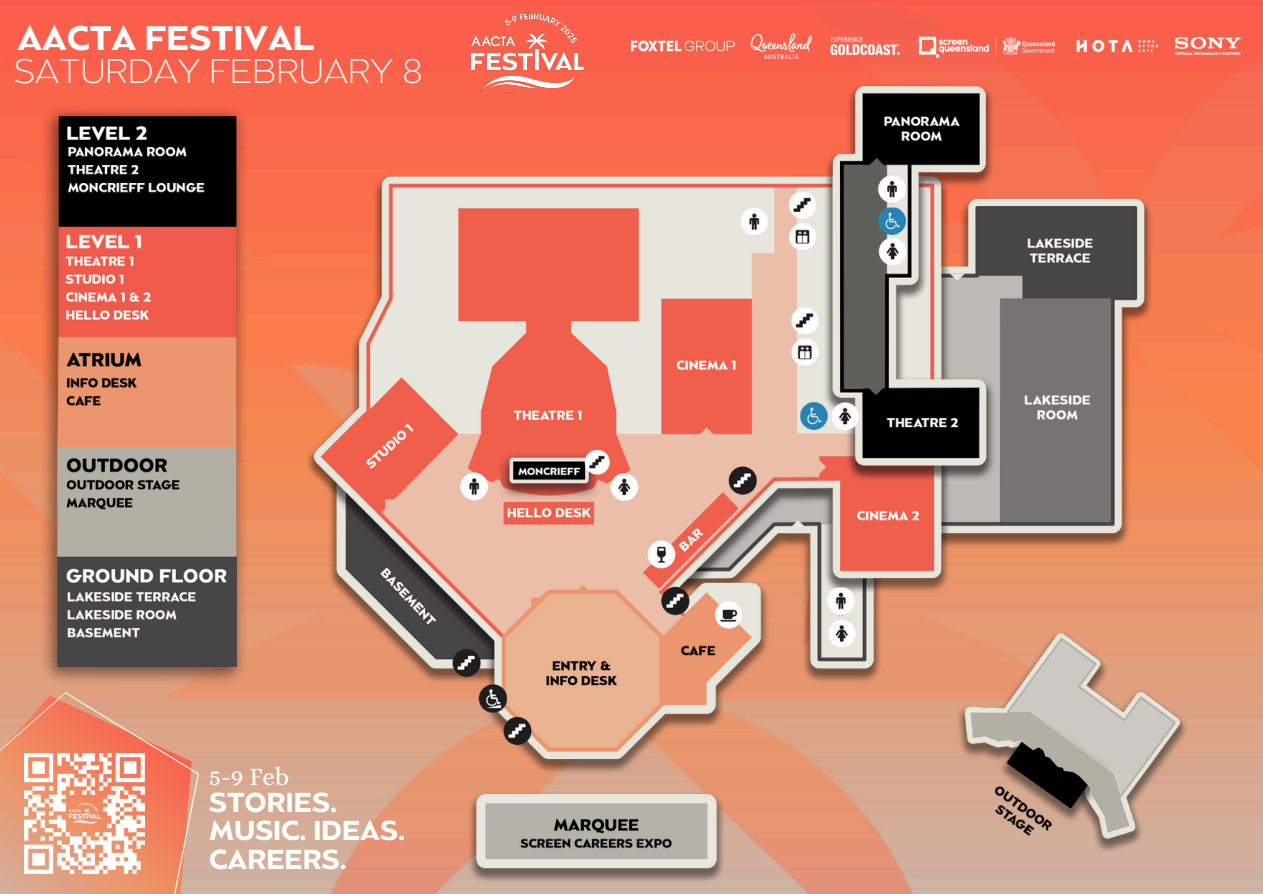
<style>
.page{position:relative;width:1263px;height:894px;background:#fff}
.page>*{position:absolute;margin:0;border:0;box-sizing:border-box;transform-origin:0 0}
.t1{font:200 33.9px "Balgin";color:#fff}
.t2{font:600 33.9px "Balgin";color:#fff}
.t3{font:600 27.3px/28px "Balgin";color:#fff}
.t4{font:25.05px "Alice";color:#fff}
.t5{font:600 3.75px "Balgin";color:#fff}
</style>
<div class="page">
<img style="left:0;top:0;width:1263px;height:893px">
<svg style="left:0;top:691px;width:199px;height:202px;background:#e89374"></svg>
<img style="left:25px;top:753px;width:119px;height:119px">
<img style="left:305px;top:83px;width:883px;height:770px">
<img style="left:468px;top:791px;width:257px;height:92px">
<img style="left:40px;top:104px;width:209px;height:582px">
<img style="left:472px;top:14px;width:111px;height:75px">
<img style="left:631px;top:33px;width:527px;height:25px">
<img style="left:1174px;top:33px;width:68px;height:25px">
<p class="t2" style="left:18px;top:24px;width:299px">AACTA FESTIVAL</p>
<h2 class="t1" style="left:14px;top:58px;width:410px">SATURDAY FEBRUARY 8</h2>
<h1 class="t4" style="left:209px;top:762px;width:82px">5-9 Feb</h1>
<p class="t3" style="left:209px;top:791px;width:197px">STORIES.<br>MUSIC. IDEAS.</p>
<p class="t3" style="left:209px;top:847px;width:139px">CAREERS.</p>
<p class="t5" style="left:1175px;top:52px;width:67px">OFFICIAL TECHNOLOGY PARTNER</p>
</div>
